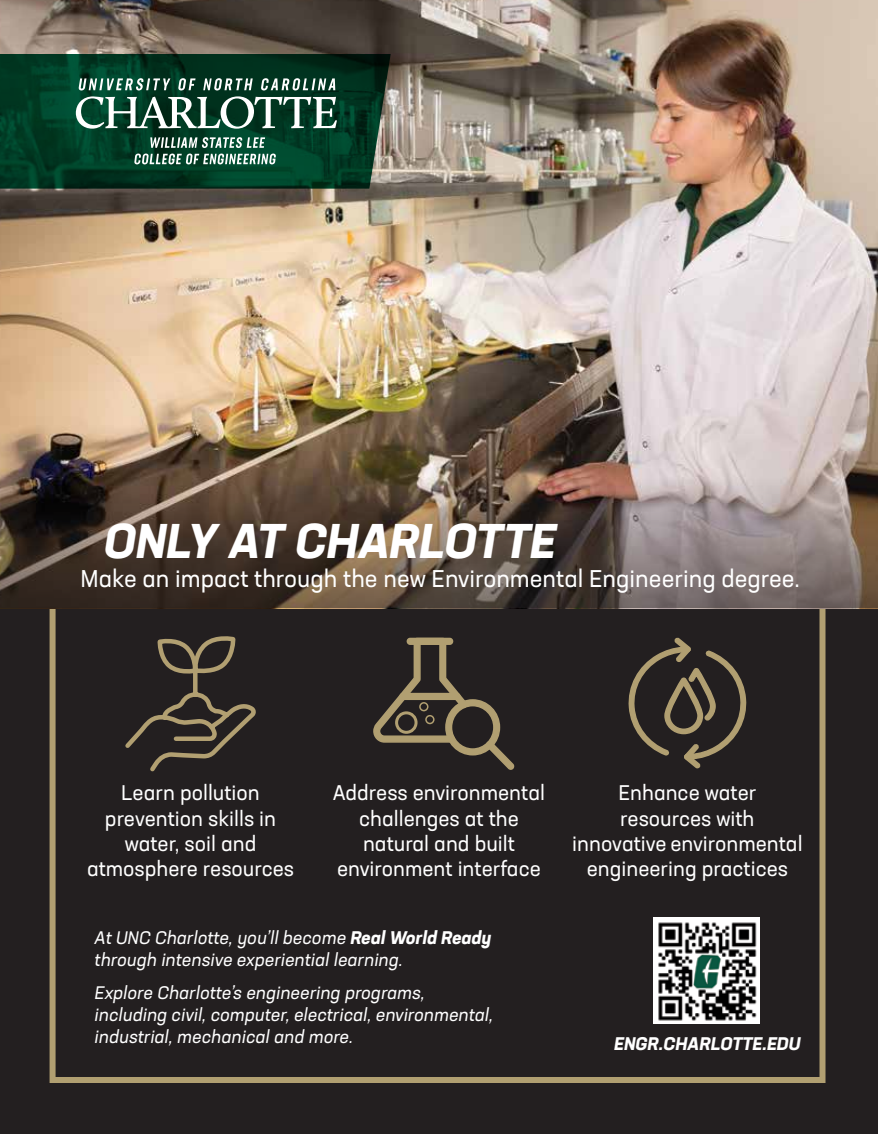
<style>
.page{position:relative;width:878px;height:1134px;background:#fff}
.page>*{position:absolute;margin:0;border:0;box-sizing:border-box;transform-origin:0 0}
.t1{font:italic 700 48px "Neusa Next Pro";color:#fff}
.t2{font:24px "Neusa Next Pro";color:#fff}
.t3{font:21px/25.2px "Neusa Next Pro";color:#fff;text-align:center}
.t4{font:italic 18px/21.6px "Neusa Next Pro";color:#fff}
.t5{font:italic 700 18px "Neusa Next Pro";color:#fff}
.s1{font-weight:700}
</style>
<div class="page">
<div style="left:0;top:407px;width:878px;height:727px;background:#231f20"></div>
<div style="left:50px;top:594px;width:775px;height:489px;border:6px solid #b19f71"></div>
<img style="left:653px;top:918px;width:106px;height:106px">
<img style="left:0;top:0;width:878px;height:477px">
<svg style="left:0;top:54px;width:390px;height:135px;background:#063c27"></svg>
<svg style="left:0;top:477px;width:878px;height:131px;background:#62534a"></svg>
<svg style="left:76px;top:96px;width:261px;height:33px"></svg>
<svg style="left:78px;top:78px;width:92px;height:12px"></svg>
<svg style="left:178px;top:78px;width:17px;height:12px"></svg>
<svg style="left:203px;top:78px;width:50px;height:12px"></svg>
<svg style="left:261px;top:78px;width:74px;height:12px"></svg>
<svg style="left:150px;top:137px;width:115px;height:11px"></svg>
<svg style="left:134px;top:154px;width:142px;height:10px"></svg>
<svg style="left:628px;top:637px;width:119px;height:132px"></svg>
<svg style="left:373px;top:637px;width:142px;height:133px"></svg>
<div style="left:395px;top:711px;width:22px;height:23px;border:3px solid #b19f71;border-radius:50%"></div>
<div style="left:419px;top:702px;width:9px;height:9px;border:2px solid #b19f71;border-radius:50%"></div>
<div style="left:425px;top:715px;width:9px;height:9px;border:2px solid #b19f71;border-radius:50%"></div>
<svg style="left:125px;top:636px;width:131px;height:136px"></svg>
<h1 class="t1" style="left:102px;top:510px;width:462px">ONLY AT CHARLOTTE</h1>
<p class="t2" style="left:80px;top:563px;width:720px">Make an impact through the new Environmental Engineering degree.</p>
<p class="t3" style="left:87px;top:780px;width:208px">Learn pollution prevention skills in water, soil and atmosphere resources</p>
<p class="t3" style="left:333px;top:780px;width:213px">Address environmental challenges at the natural and built environment interface</p>
<p class="t3" style="left:572px;top:780px;width:232px">Enhance water resources with innovative environmental engineering practices</p>
<p class="t4" style="left:94px;top:927px;width:402px">AtUNC Charlotte,you’llbecome <span class="s1">RealWorld Ready </span>through intensive experientiallearning.</p>
<p class="t4" style="left:94px;top:982px;width:403px">Explore Charlotte’s engineering programs, including civil,computer,electrical,environmental, industrial,mechanicaland more.</p>
<p class="t5" style="left:613px;top:1032px;width:191px">ENGR.CHARLOTTE.EDU</p>
</div>
